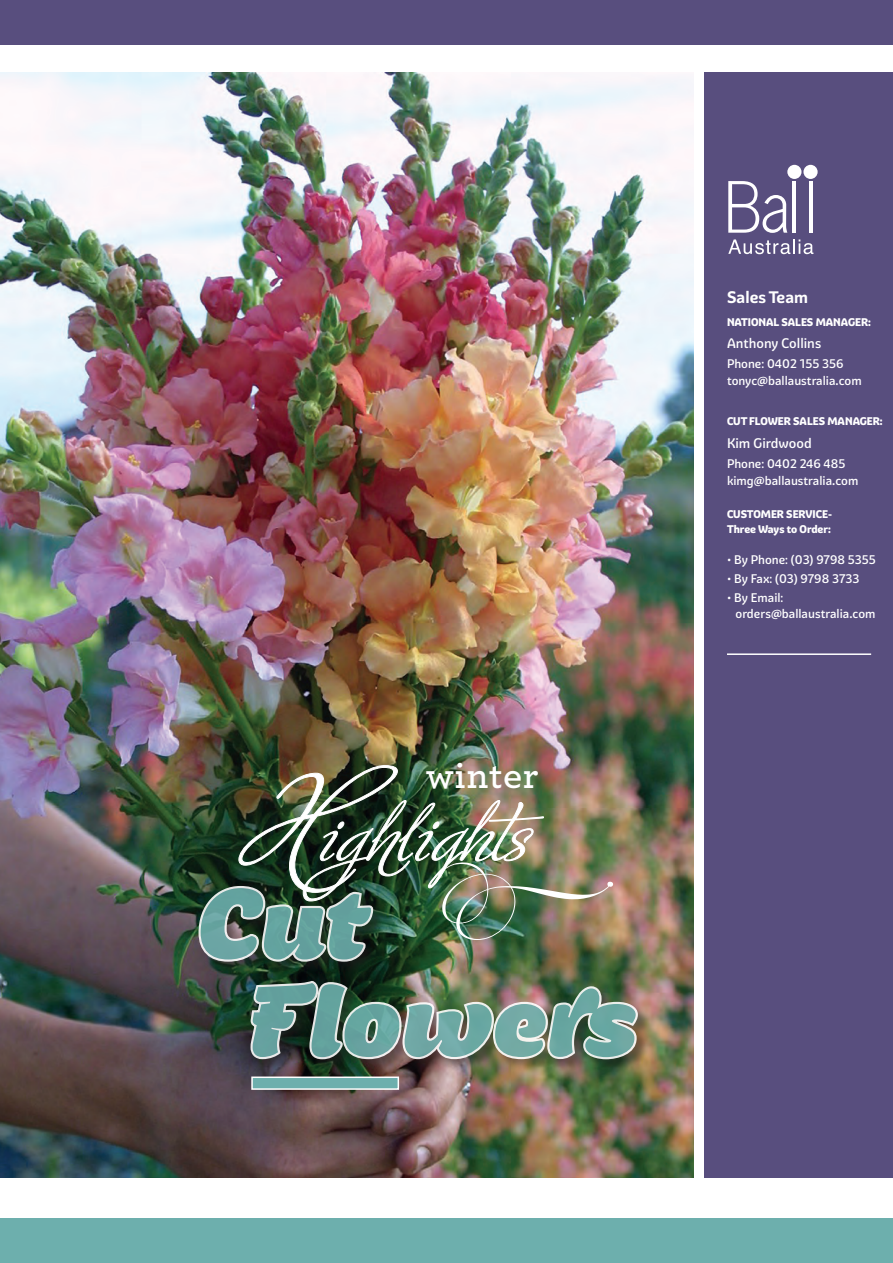
<style>
.page{position:relative;width:893px;height:1263px;background:#fff}
.page>*{position:absolute;margin:0;border:0;box-sizing:border-box;transform-origin:0 0}
.t1{font:800 105px/97.5px "Nougat Script";letter-spacing:.01em;color:#6dafad}
.t2{font:75px "Ministry Script";letter-spacing:.015em;color:#fff}
.t3{font:600 39px "Archer Pro";letter-spacing:.015em;color:#fff}
.t4{font:700 16.2px "Graviola";color:#fff}
.t5{font:500 13.5px "Graviola";color:#fff}
.t6{font:500 12.15px/16.2px "Graviola";color:#fff}
.t7{font:800 10.8px/14.9px "Graviola";color:#fff}
.s1{font-size:105px}
</style>
<div class="page">
<img style="left:0;top:72px;width:693px;height:1106px">
<div style="left:705px;top:72px;width:188px;height:1106px;background:#584e7e"></div>
<hr style="left:727px;top:653px;width:144px;height:2px;background:#fff">
<div style="left:787px;top:165px;width:14px;height:14px;background:#fff;border-radius:50%"></div>
<div style="left:803px;top:165px;width:15px;height:14px;background:#fff;border-radius:50%"></div>
<svg style="left:728px;top:181px;width:59px;height:52px"></svg>
<hr style="left:793px;top:181px;width:3px;height:52px;background:#fff">
<hr style="left:809px;top:181px;width:3px;height:52px;background:#fff">
<svg style="left:728px;top:239px;width:85px;height:15px"></svg>
<div style="left:0;top:0;width:893px;height:45px;background:#584e7e"></div>
<div style="left:0;top:1218px;width:893px;height:45px;background:#6dafad"></div>
<div style="left:198px;top:885px;width:453px;height:187px;background:#231f20;opacity:.5"></div>
<img style="left:248px;top:979px;width:392px;height:82px">
<div style="left:251px;top:1076px;width:148px;height:14px;background:#6dafad;border:2px solid #fff"></div>
<img style="left:196px;top:765px;width:417px;height:199px">
<h3 class="t3" style="left:426px;top:746px;width:114px">winter</h3>
<h2 class="t2" style="left:239px;top:790px;width:308px"><span class="s1">H</span>ighlights</h2>
<h1 class="t1" style="left:253px;top:886px;width:385px;text-indent:-54px">Cut<br>Flowers</h1>
<h3 class="t4" style="left:727px;top:287px;width:83px">Sales Team</h3>
<p class="t7" style="left:727px;top:315px;width:145px">NATIONAL SALES MANAGER:</p>
<p class="t5" style="left:727px;top:335px;width:96px">Anthony Collins</p>
<p class="t6" style="left:727px;top:356px;width:136px">Phone: 0402 155 356 tonyc@ballaustralia.com</p>
<p class="t7" style="left:727px;top:413px;width:157px">CUT FLOWER SALES MANAGER:</p>
<p class="t5" style="left:727px;top:435px;width:86px">Kim Girdwood</p>
<p class="t6" style="left:727px;top:456px;width:133px">Phone: 0402 246 485 kimg@ballaustralia.com</p>
<p class="t7" style="left:727px;top:507px;width:106px">CUSTOMER SERVICE-<br>Three Ways to Order:</p>
<p class="t6" style="left:727px;top:551px;width:150px">• By Phone: (03) 9798 5355</p>
<p class="t6" style="left:727px;top:570px;width:134px">• By Fax: (03) 9798 3733</p>
<p class="t6" style="left:735px;top:589px;width:141px;text-indent:-9px">• By Email: orders@ballaustralia.com</p>
</div>
